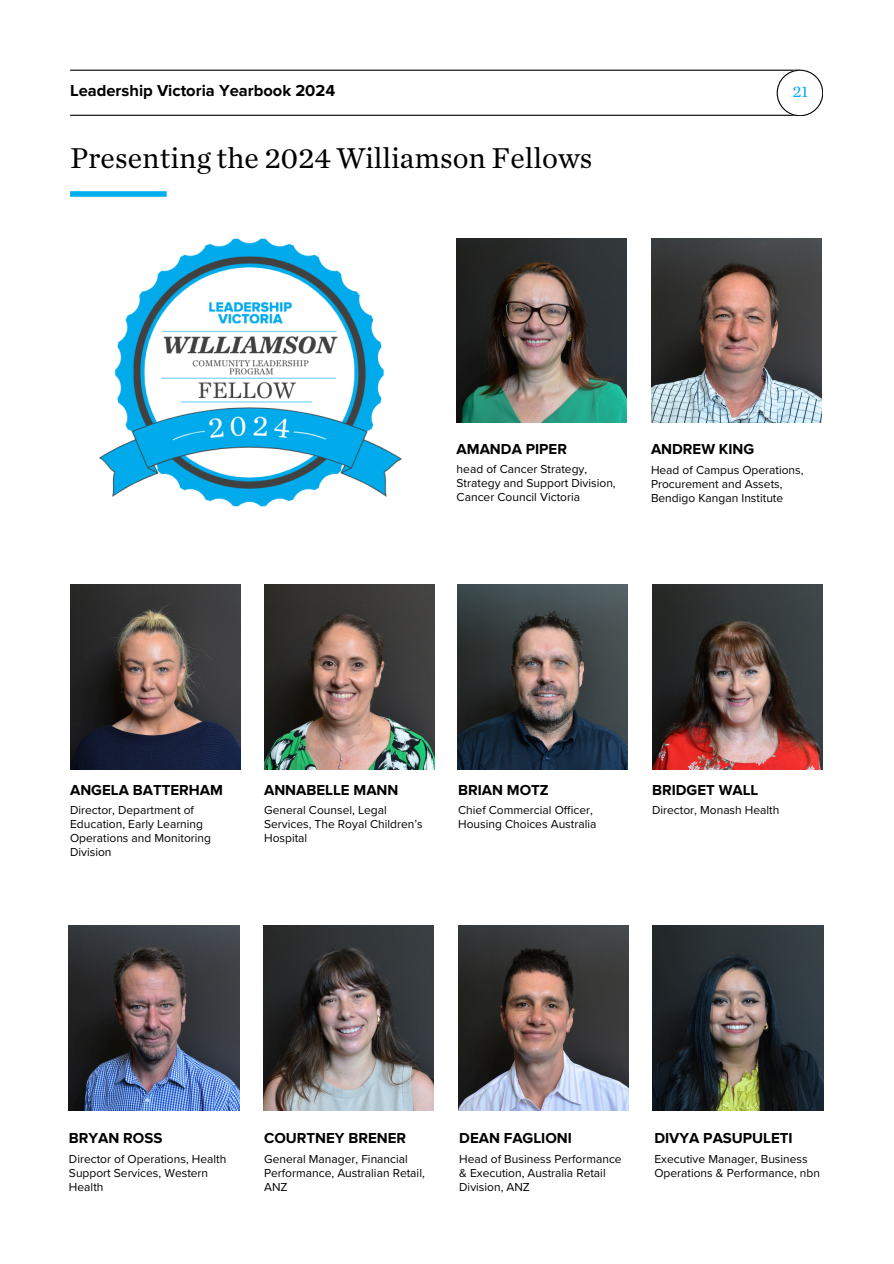
<style>
.page{position:relative;width:894px;height:1264px;background:#fff}
.page>*{position:absolute;margin:0;border:0;box-sizing:border-box;transform-origin:0 0}
.t1{font:30px "Chronicle Text G1";color:#000}
.t2{font:700 16.5px "Proxima Nova";color:#000}
.t3{font:16.5px "Chronicle Text G1";color:#00aeef}
.t4{font:700 15px "Proxima Nova";color:#000}
.t5{font:12px/14px "Proxima Nova";color:#000}
</style>
<div class="page">
<hr style="left:70px;top:115px;width:729px;height:1px;background:#000">
<hr style="left:70px;top:70px;width:729px;height:1px;background:#000">
<svg style="left:776px;top:70px;width:46px;height:46px"></svg>
<div style="left:70px;top:191px;width:97px;height:6px;background:#00aeef"></div>
<img style="left:456px;top:238px;width:170px;height:185px">
<img style="left:457px;top:584px;width:170px;height:185px">
<img style="left:651px;top:238px;width:169px;height:185px">
<img style="left:652px;top:584px;width:169px;height:185px">
<img style="left:70px;top:584px;width:170px;height:185px">
<img style="left:69px;top:925px;width:170px;height:185px">
<img style="left:264px;top:584px;width:170px;height:185px">
<img style="left:263px;top:925px;width:170px;height:185px">
<img style="left:458px;top:925px;width:170px;height:185px">
<img style="left:652px;top:925px;width:170px;height:185px">
<img style="left:99px;top:238px;width:303px;height:269px">
<h2 class="t2" style="left:70px;top:81px;width:266px">Leadership Victoria Yearbook 2024</h2>
<h1 class="t1" style="left:70px;top:136px;width:523px">Presenting the 2024 Williamson Fellows</h1>
<h2 class="t3" style="left:792px;top:79px;width:17px">21</h2>
<p class="t4" style="left:456px;top:440px;width:112px">AMANDA PIPER</p>
<p class="t5" style="left:456px;top:461px;width:160px">head of Cancer Strategy,<br>Strategy and Support Division,<br>Cancer Council Victoria</p>
<p class="t4" style="left:650px;top:440px;width:105px">ANDREW KING</p>
<p class="t5" style="left:650px;top:462px;width:154px">Head of Campus Operations,<br>Procurement and Assets,<br>Bendigo Kangan Institute</p>
<p class="t4" style="left:70px;top:781px;width:154px">ANGELA BATTERHAM</p>
<p class="t5" style="left:70px;top:802px;width:142px">Director, Department of<br>Education, Early Learning<br>Operations and Monitoring<br>Division</p>
<p class="t4" style="left:264px;top:781px;width:136px">ANNABELLE MANN</p>
<p class="t5" style="left:264px;top:802px;width:160px">General Counsel, Legal<br>Services, The Royal Children’s<br>Hospital</p>
<p class="t4" style="left:458px;top:781px;width:92px">BRIAN MOTZ</p>
<p class="t5" style="left:458px;top:802px;width:140px">Chief Commercial Officer,<br>Housing Choices Australia</p>
<p class="t4" style="left:652px;top:781px;width:108px">BRIDGET WALL</p>
<p class="t5" style="left:652px;top:802px;width:129px">Director, Monash Health</p>
<p class="t4" style="left:69px;top:1129px;width:95px">BRYAN ROSS</p>
<p class="t5" style="left:69px;top:1151px;width:159px">Director of Operations, Health<br>Support Services, Western<br>Health</p>
<p class="t4" style="left:264px;top:1129px;width:143px">COURTNEY BRENER</p>
<p class="t5" style="left:264px;top:1151px;width:162px">General Manager, Financial<br>Performance, Australian Retail,<br>ANZ</p>
<p class="t4" style="left:459px;top:1129px;width:114px">DEAN FAGLIONI</p>
<p class="t5" style="left:459px;top:1151px;width:164px">Head of Business Performance &amp; Execution, Australia Retail<br>Division, ANZ</p>
<p class="t4" style="left:654px;top:1129px;width:140px">DIVYA PASUPULETI</p>
<p class="t5" style="left:654px;top:1151px;width:167px">Executive Manager, Business<br>Operations &amp; Performance, nbn</p>
</div>
